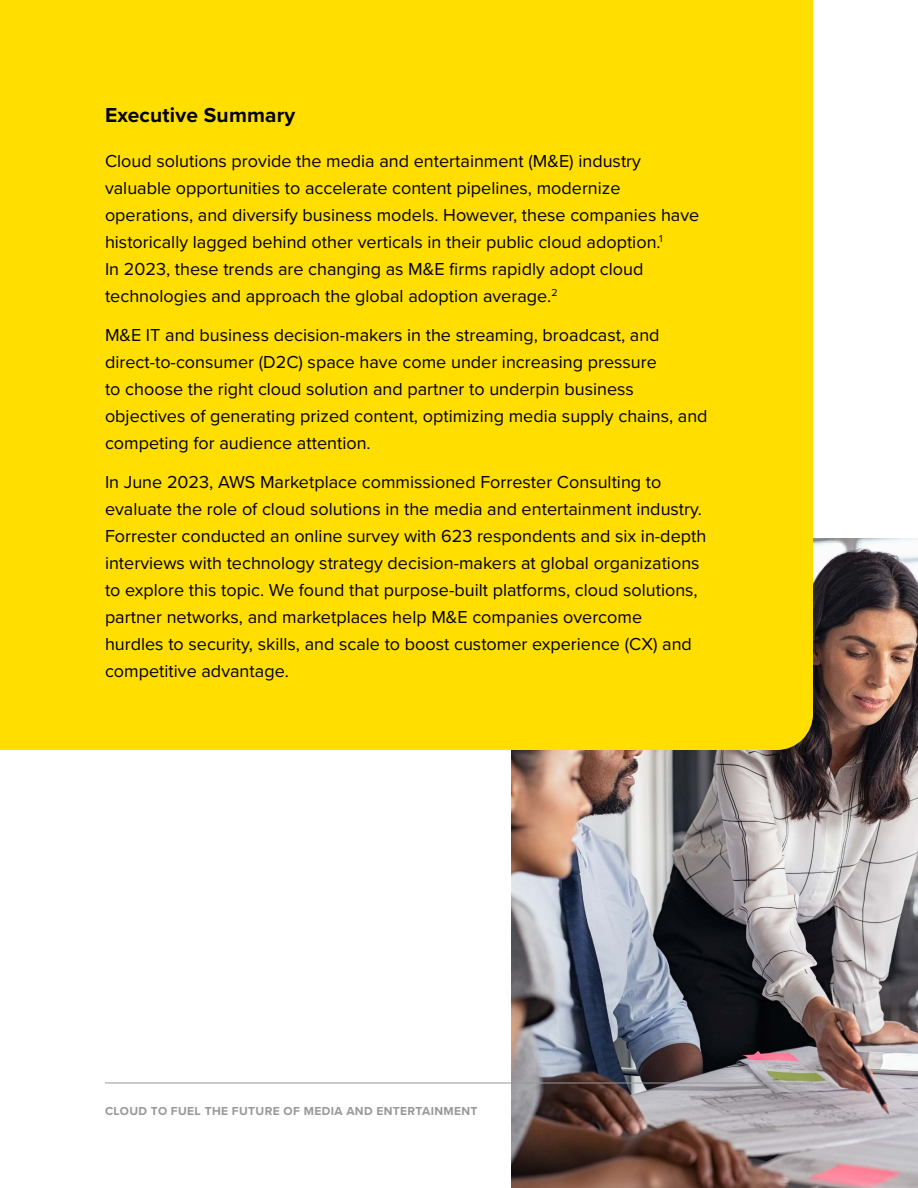
<style>
.page{position:relative;width:918px;height:1188px;background:#fff}
.page>*{position:absolute;margin:0;border:0;box-sizing:border-box;transform-origin:0 0}
.t1{font:700 21px "Proxima Nova";letter-spacing:.01em;color:#000}
.t2{font:18px/27px "Proxima Nova";color:#000}
.t3{font:700 12px "Proxima Nova";letter-spacing:.03em;color:#989899}
</style>
<div class="page">
<img style="left:512px;top:538px;width:406px;height:650px">
<div style="left:0;top:0;width:813px;height:750px;background:#ffde00"></div>
<hr style="left:105px;top:1083px;width:708px;height:1px;background:#989899">
<p class="t1" style="left:105px;top:99px;width:192px">Executive Summary</p>
<p class="t2" style="left:105px;top:146px;width:596px">Cloud solutions provide the media and entertainment (M&amp;E) industry valuable opportunities to accelerate content pipelines, modernize operations, and diversify business models. However, these companies have historically lagged behind other verticals in their public cloud adoption.<sup>1<br></sup>In 2023, these trends are changing as M&amp;E firms rapidly adopt cloud technologies and approach the global adoption average.<sup>2</sup></p>
<p class="t2" style="left:105px;top:320px;width:604px">M&amp;E IT and business decision-makers in the streaming, broadcast, and direct-to-consumer (D2C) space have come under increasing pressure<br>to choose the right cloud solution and partner to underpin business objectives of generating prized content, optimizing media supply chains, and competing for audience attention.</p>
<p class="t2" style="left:105px;top:467px;width:603px">In June 2023, AWS Marketplace commissioned Forrester Consulting to evaluate the role of cloud solutions in the media and entertainment industry.<br>Forrester conducted an online survey with 623 respondents and six in‑depth interviews with technology strategy decision-makers at global organizations to explore this topic. We found that purpose-built platforms, cloud solutions, partner networks, and marketplaces help M&amp;E companies overcome<br>hurdles to security, skills, and scale to boost customer experience (CX) and competitive advantage.</p>
<p class="t3" style="left:105px;top:1102px;width:374px">CLOUD TO FUEL THE FUTURE OF MEDIA AND ENTERTAINMENT</p>
<p class="t3" style="left:813px;top:1102px;width:9px">3</p>
</div>
